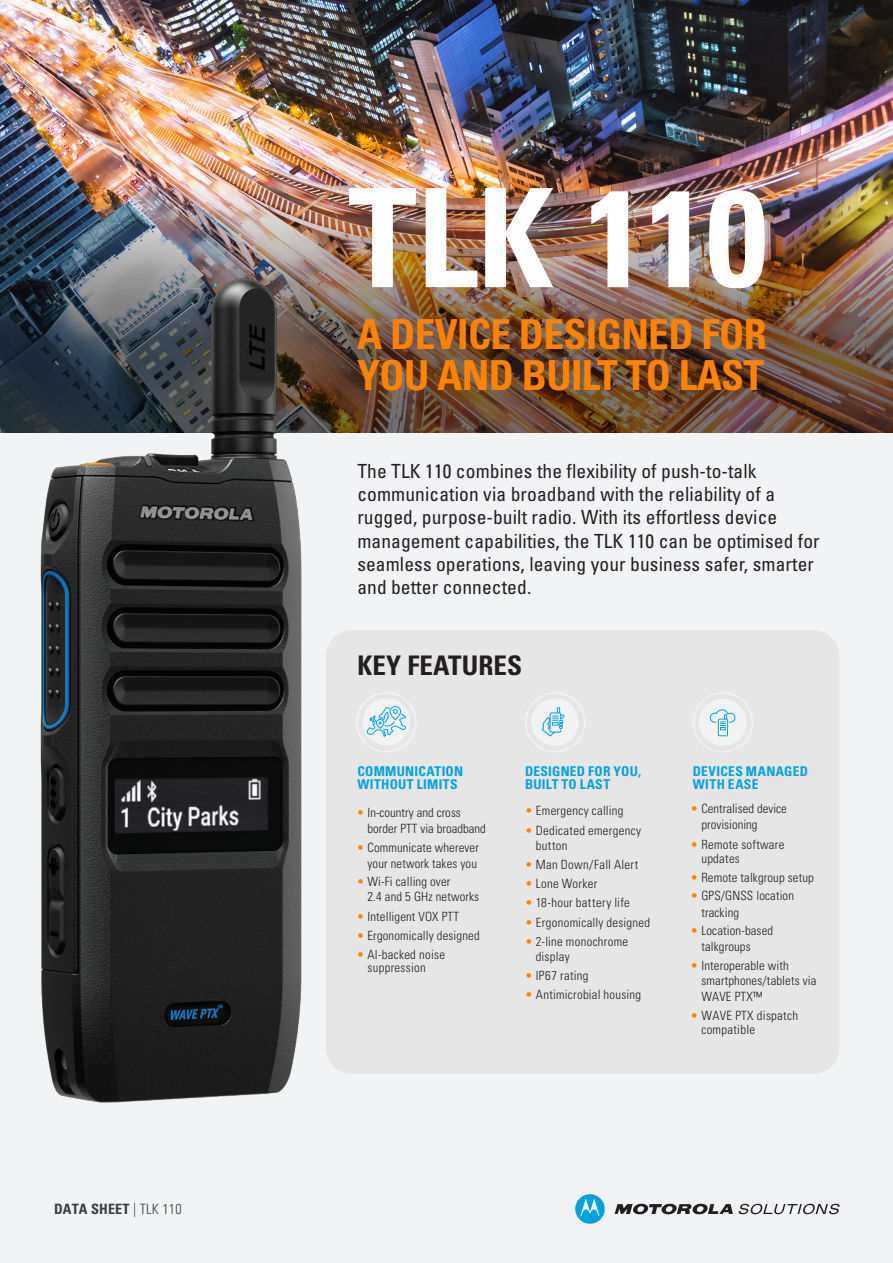
<style>
.page{position:relative;width:893px;height:1263px;background:#fff}
.page>*{position:absolute;margin:0;border:0;box-sizing:border-box;transform-origin:0 0}
.t1{font:700 condensed 137.25px "Univers LT Std";color:#fff}
.t2{font:700 condensed 41.4px/41.4px "Univers LT Std";letter-spacing:-.015em;color:#ff8200}
.t3{font:700 condensed 27px "Univers LT Std";letter-spacing:.005em;color:#231f20}
.t4{font:condensed 19.5px/23.2px "Univers LT Std";letter-spacing:.005em;color:#231f20}
.COPY{font:700 condensed 14.25px "Univers LT Pro";letter-spacing:.01em;color:#3e3e3f}
.t5{font:700 condensed 13.5px/13.5px "Univers LT Std";letter-spacing:.02em;color:#00a3e0}
.t6{font:300 condensed 12.75px/16.2px "Univers LT Std";letter-spacing:.01em;color:#231f20}
.s1{font-weight:300}
.s2{color:#ff8200}
</style>
<div class="page">
<div style="left:0;top:432px;width:893px;height:831px;background:#f2f3f4"></div>
<div style="left:326px;top:630px;width:513px;height:444px;background:#e6e6e6;border-radius:26px"></div>
<img style="left:0;top:0;width:893px;height:178px">
<svg style="left:575px;top:1194px;width:30px;height:30px"></svg>
<svg style="left:615px;top:1204px;width:118px;height:11px"></svg>
<svg style="left:739px;top:1204px;width:100px;height:10px"></svg>
<div style="left:363px;top:698px;width:47px;height:48px;background:#f2f3f4;border-radius:50%"></div>
<div style="left:356px;top:692px;width:61px;height:60px;border:1px solid #f2f3f4;border-radius:50%"></div>
<div style="left:531px;top:698px;width:48px;height:48px;background:#f2f3f4;border-radius:50%"></div>
<svg style="left:541px;top:694px;width:24px;height:58px"></svg>
<div style="left:525px;top:692px;width:60px;height:60px;border:1px solid #f2f3f4;border-radius:50%"></div>
<div style="left:699px;top:699px;width:47px;height:47px;background:#f2f3f4;border-radius:50%"></div>
<svg style="left:710px;top:709px;width:26px;height:43px"></svg>
<div style="left:693px;top:692px;width:60px;height:60px;border:1px solid #f2f3f4;border-radius:50%"></div>
<img style="left:0;top:178px;width:893px;height:254px">
<img style="left:7px;top:262px;width:339px;height:841px">
<svg style="left:366px;top:706px;width:41px;height:46px"></svg>
<p class="COPY" style="left:54px;top:1200px;width:129px">DATA SHEET <span class="s1">| TLK 110</span></p>
<p class="t1" style="left:348px;top:154px;width:421px">TLK 110</p>
<p class="t2" style="left:357px;top:313px;width:411px">A DEVICE DESIGNED FOR<br>YOU AND BUILT TO LAST</p>
<p class="t4" style="left:357px;top:459px;width:464px">The TLK 110 combines the flexibility of push-to-talk communication via broadband with the reliability of a rugged, purpose-built radio. With its effortless device management capabilities, the TLK 110 can be optimised for seamless operations, leaving your business safer, smarter and better connected.</p>
<p class="t3" style="left:357px;top:649px;width:166px">KEY FEATURES</p>
<p class="t5" style="left:357px;top:764px;width:107px">COMMUNICATION<br>WITHOUT LIMITS</p>
<p class="t5" style="left:693px;top:764px;width:117px">DEVICES MANAGED<br>WITH EASE</p>
<p class="t5" style="left:525px;top:764px;width:118px">DESIGNED FOR YOU,<br>BUILT TO LAST</p>
<p class="t6" style="left:367px;top:804px;width:120px;text-indent:-11px"><span class="s2">•</span> In-country and cross border PTT via broadband</p>
<p class="t6" style="left:357px;top:840px;width:124px;line-height:15.3px;text-align:right"><span class="s2">•</span> Communicate wherever your network takes you</p>
<p class="t6" style="left:367px;top:874px;width:113px;line-height:15.3px;text-indent:-11px"><span class="s2">•</span> Wi-Fi calling over<br>2.4 and 5 GHz networks</p>
<p class="t6" style="left:357px;top:908px;width:104px"><span class="s2">•</span> Intelligent VOX PTT</p>
<p class="t6" style="left:357px;top:927px;width:124px"><span class="s2">•</span> Ergonomically designed</p>
<p class="t6" style="left:367px;top:948px;width:79px;line-height:13.2px;text-indent:-11px"><span class="s2">•</span> AI-backed noise suppression</p>
<p class="t6" style="left:525px;top:803px;width:100px"><span class="s2">•</span> Emergency calling</p>
<p class="t6" style="left:536px;top:822px;width:107px;line-height:15px;text-indent:-11px"><span class="s2">•</span> Dedicated emergency button</p>
<p class="t6" style="left:525px;top:856px;width:115px"><span class="s2">•</span> Man Down/Fall Alert</p>
<p class="t6" style="left:525px;top:875px;width:74px"><span class="s2">•</span> Lone Worker</p>
<p class="t6" style="left:525px;top:895px;width:106px"><span class="s2">•</span> 18-hour battery life</p>
<p class="t6" style="left:525px;top:914px;width:127px"><span class="s2">•</span> Ergonomically designed</p>
<p class="t6" style="left:536px;top:934px;width:94px;line-height:15px;text-indent:-11px"><span class="s2">•</span> 2-line monochrome display</p>
<p class="t6" style="left:525px;top:967px;width:65px"><span class="s2">•</span> IP67 rating</p>
<p class="t6" style="left:525px;top:987px;width:118px"><span class="s2">•</span> Antimicrobial housing</p>
<p class="t6" style="left:701px;top:801px;width:87px;text-indent:-11px"><span class="s2">•</span> Centralised device provisioning</p>
<p class="t6" style="left:701px;top:837px;width:84px;line-height:14.1px;text-indent:-11px"><span class="s2">•</span> Remote software updates</p>
<p class="t6" style="left:691px;top:869px;width:125px"><span class="s2">•</span> Remote talkgroup setup</p>
<p class="t6" style="left:701px;top:888px;width:94px;text-indent:-11px"><span class="s2">•</span> GPS/GNSS location tracking</p>
<p class="t6" style="left:701px;top:922px;width:73px;text-indent:-11px"><span class="s2">•</span> Location-based talkgroups</p>
<p class="t6" style="left:701px;top:957px;width:117px;line-height:15.8px;text-indent:-11px"><span class="s2">•</span> Interoperable with smartphones/tablets via<br>WAVE PTX™</p>
<p class="t6" style="left:701px;top:1009px;width:98px;line-height:14.1px;text-indent:-11px"><span class="s2">•</span> WAVE PTX dispatch compatible</p>
</div>
